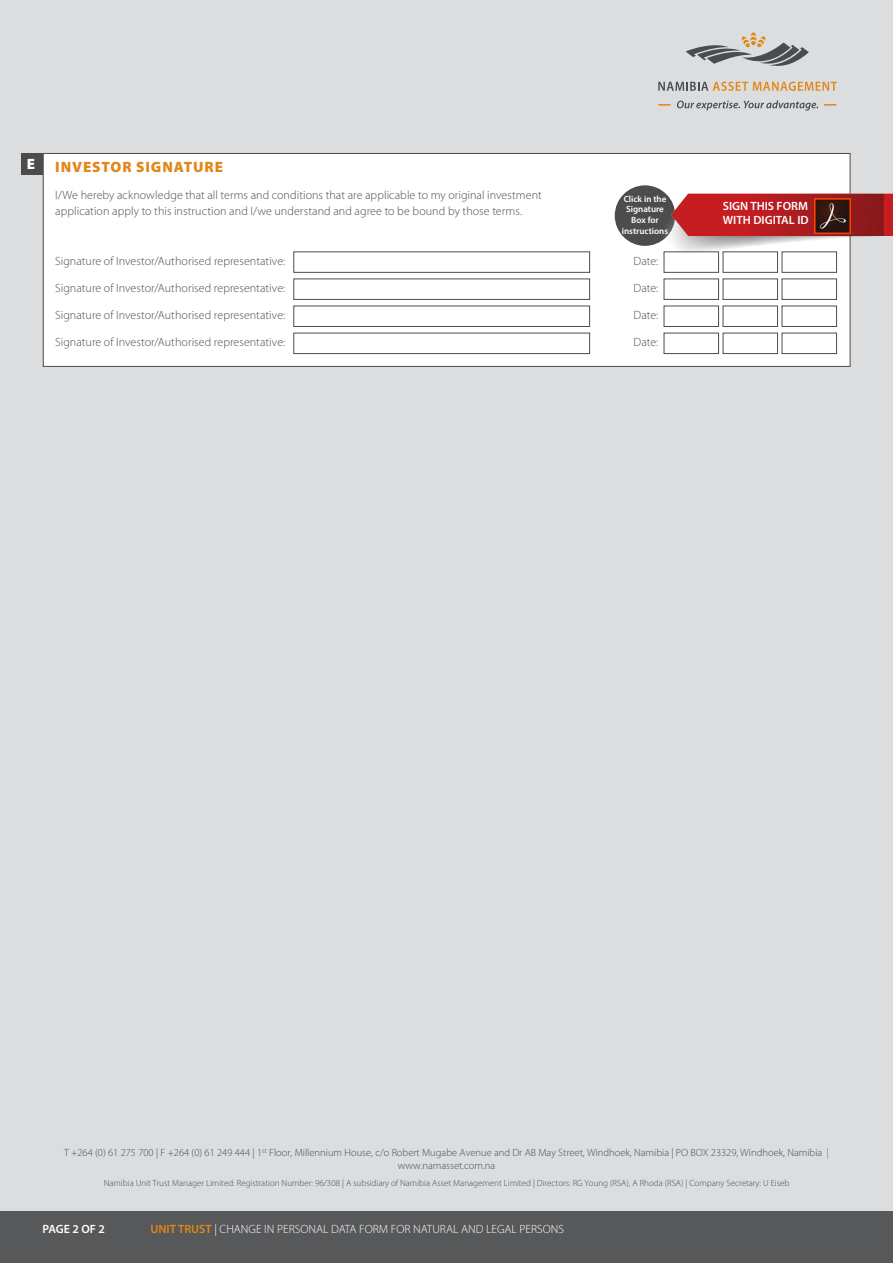
<style>
.page{position:relative;width:893px;height:1263px;background:#dcdddf}
.page>*{position:absolute;margin:0;border:0;box-sizing:border-box;transform-origin:0 0}
.t1{font:900 15px "Myriad Pro";letter-spacing:.055em;color:#e2871a}
.t2{font:900 15px "Myriad Pro";color:#fff}
.t3{font:300 12px "Myriad Pro";letter-spacing:.005em;color:#4b4c4d}
.t4{font:300 12px "Myriad Pro";color:#fff}
.t5{font:600 12px/14.4px "Myriad Pro";color:#fff}
.t6{font:300 10.5px/12.6px "Myriad Pro";color:#4b4c4d;text-align:center}
.t7{font:300 9px "Myriad Pro";color:#4b4c4d}
.t8{font:600 9px/10.8px "Myriad Pro";color:#fff;text-align:center}
.s1{font-weight:600;color:#e2871a}
</style>
<div class="page">
<div style="left:0;top:1212px;width:893px;height:51px;background:#57585a"></div>
<svg style="left:686px;top:32px;width:123px;height:34px"></svg>
<svg style="left:658px;top:82px;width:179px;height:9px"></svg>
<svg style="left:677px;top:100px;width:141px;height:11px"></svg>
<svg style="left:658px;top:104px;width:12px;height:2px"></svg>
<svg style="left:824px;top:104px;width:12px;height:2px"></svg>
<div style="left:43px;top:153px;width:807px;height:214px;background:#fff;border:1px solid #4b4c4d"></div>
<div style="left:22px;top:153px;width:21px;height:21px;background:#4b4c4d"></div>
<div style="left:615px;top:185px;width:60px;height:61px;background:#4b4c4d;border-radius:50%"></div>
<img style="left:655px;top:182px;width:238px;height:85px">
<img style="left:814px;top:198px;width:36px;height:35px">
<div style="left:293px;top:251px;width:297px;height:22px;border:1px solid #4b4c4d"></div>
<div style="left:293px;top:279px;width:297px;height:21px;border:1px solid #4b4c4d"></div>
<div style="left:293px;top:306px;width:297px;height:21px;border:1px solid #4b4c4d"></div>
<div style="left:293px;top:333px;width:297px;height:21px;border:1px solid #4b4c4d"></div>
<div style="left:664px;top:251px;width:55px;height:22px;border:1px solid #4b4c4d"></div>
<div style="left:723px;top:251px;width:55px;height:22px;border:1px solid #4b4c4d"></div>
<div style="left:782px;top:251px;width:55px;height:22px;border:1px solid #4b4c4d"></div>
<div style="left:664px;top:279px;width:55px;height:21px;border:1px solid #4b4c4d"></div>
<div style="left:723px;top:279px;width:55px;height:21px;border:1px solid #4b4c4d"></div>
<div style="left:782px;top:279px;width:55px;height:21px;border:1px solid #4b4c4d"></div>
<div style="left:664px;top:306px;width:55px;height:21px;border:1px solid #4b4c4d"></div>
<div style="left:723px;top:306px;width:55px;height:21px;border:1px solid #4b4c4d"></div>
<div style="left:782px;top:306px;width:55px;height:21px;border:1px solid #4b4c4d"></div>
<div style="left:664px;top:333px;width:55px;height:21px;border:1px solid #4b4c4d"></div>
<div style="left:723px;top:333px;width:55px;height:21px;border:1px solid #4b4c4d"></div>
<div style="left:782px;top:333px;width:55px;height:21px;border:1px solid #4b4c4d"></div>
<p class="t2" style="left:27px;top:153px;width:10px">E</p>
<p class="t1" style="left:55px;top:157px;width:169px">INVESTOR SIGNATURE</p>
<p class="t3" style="left:55px;top:188px;width:488px">I/We hereby acknowledge that all terms and conditions that are applicable to my original investment</p>
<p class="t3" style="left:55px;top:205px;width:468px">application apply to this instruction and I/we understand and agree to be bound by those terms.</p>
<p class="t3" style="left:55px;top:254px;width:231px">Signature of Investor/Authorised representative:</p>
<p class="t3" style="left:634px;top:254px;width:26px">Date:</p>
<p class="t3" style="left:55px;top:281px;width:231px">Signature of Investor/Authorised representative:</p>
<p class="t3" style="left:634px;top:281px;width:26px">Date:</p>
<p class="t3" style="left:55px;top:308px;width:231px">Signature of Investor/Authorised representative:</p>
<p class="t3" style="left:634px;top:308px;width:26px">Date:</p>
<p class="t3" style="left:55px;top:335px;width:231px">Signature of Investor/Authorised representative:</p>
<p class="t3" style="left:634px;top:335px;width:26px">Date:</p>
<p class="t8" style="left:622px;top:193px;width:48px">Click in the<br>Signature<br>Box for instructions</p>
<p class="t5" style="left:723px;top:198px;width:87px">SIGN THIS FORM<br>WITH DIGITAL ID</p>
<p class="t6" style="left:64px;top:1147px;width:767px">T +264 (0) 61 275 700 | F +264 (0) 61 249 444 | 1<sup>st</sup> Floor, Millennium House, c/o Robert Mugabe Avenue and Dr AB May Street, Windhoek, Namibia | PO BOX 23329, Windhoek, Namibia | www.namasset.com.na</p>
<p class="t7" style="left:104px;top:1177px;width:687px">Namibia Unit Trust Manager Limited: Registration Number: 96/308 | A subsidiary of Namibia Asset Management Limited | Directors: RG Young (RSA), A Rhoda (RSA) | Company Secretary: U Eiseb</p>
<p class="t5" style="left:43px;top:1221px;width:64px">PAGE 2 OF 2</p>
<p class="t4" style="left:151px;top:1222px;width:415px"><span class="s1">UNIT TRUST</span> | CHANGE IN PERSONAL DATA FORM FOR NATURAL AND LEGAL PERSONS</p>
</div>
